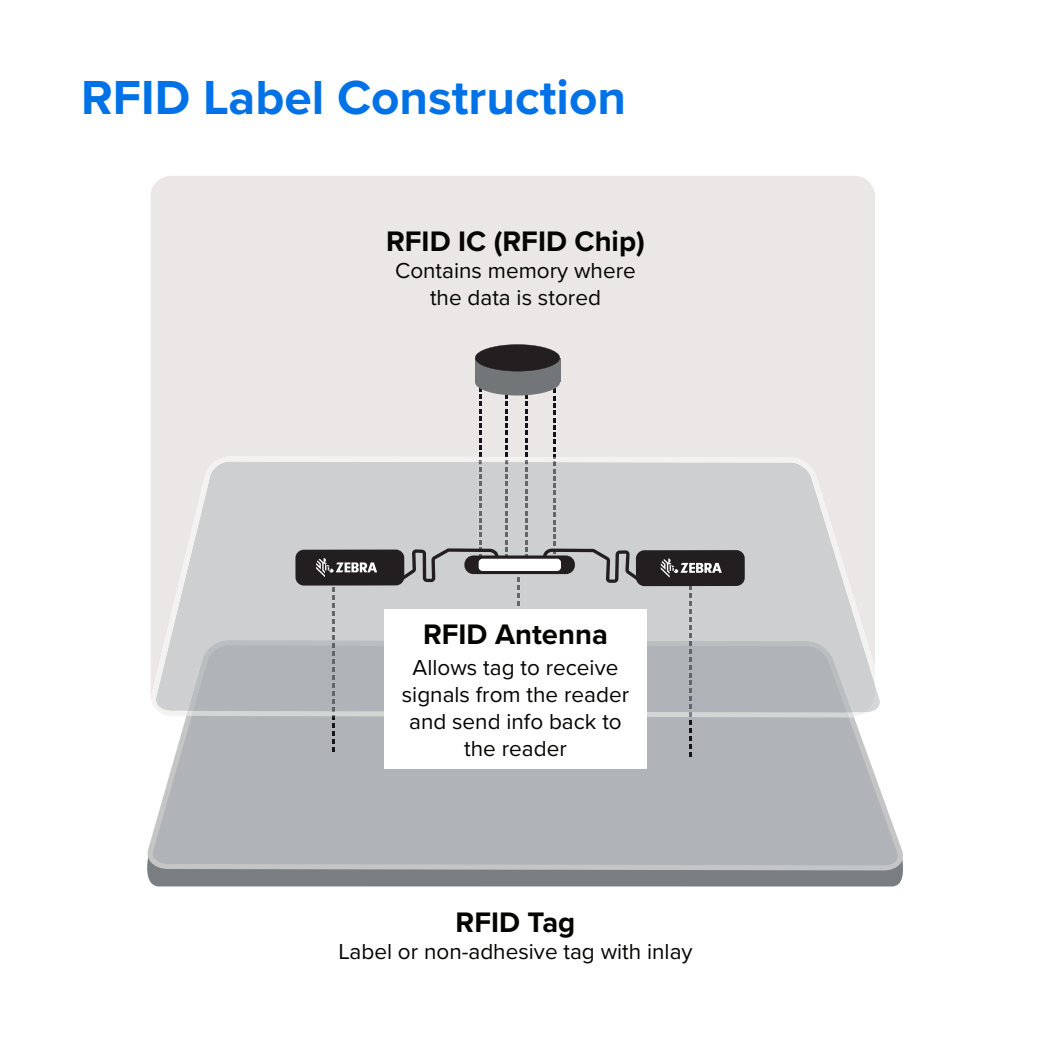
<style>
.page{position:relative;width:1057px;height:1057px;background:#fff}
.page>*{position:absolute;margin:0;border:0;box-sizing:border-box;transform-origin:0 0}
.t1{font:700 49.5px "Proxima Nova";color:#0072e6}
.t2{font:700 29.25px "Proxima Nova";color:#040503}
.t3{font:22.5px/27px "Proxima Nova";color:#040503;text-align:center}
</style>
<div class="page">
<div style="left:150px;top:176px;width:724px;height:211px;background:#eae7e6"></div>
<div style="left:147px;top:870px;width:756px;height:16px;background:#787e81"></div>
<svg style="left:147px;top:756px;width:756px;height:114px;background:#b4b7bc"></svg>
<div style="left:475px;top:368px;width:85px;height:27px;background:#727678;border-radius:50%"></div>
<div style="left:475px;top:358px;width:85px;height:24px;background:#727678"></div>
<svg style="left:475px;top:344px;width:85px;height:27px;background:#423f40"></svg>
<svg style="left:150px;top:387px;width:730px;height:369px;background:#c9cacb"></svg>
<div style="left:384px;top:608px;width:262px;height:160px;background:#fff"></div>
<p class="t1" style="left:81px;top:60px;width:546px">RFID Label Construction</p>
<p class="t2" style="left:386px;top:219px;width:260px">RFID IC (RFID Chip)</p>
<p class="t3" style="left:395px;top:256px;width:242px">Contains memory where the data is stored</p>
<p class="t2" style="left:423px;top:612px;width:186px">RFID Antenna</p>
<p class="t3" style="left:402px;top:653px;width:229px">Allows tag to receive signals from the reader and send info back to the reader</p>
<p class="t2" style="left:455px;top:899px;width:121px">RFID Tag</p>
<p class="t3" style="left:338px;top:936px;width:355px">Label or non-adhesive tag with inlay</p>
</div>
